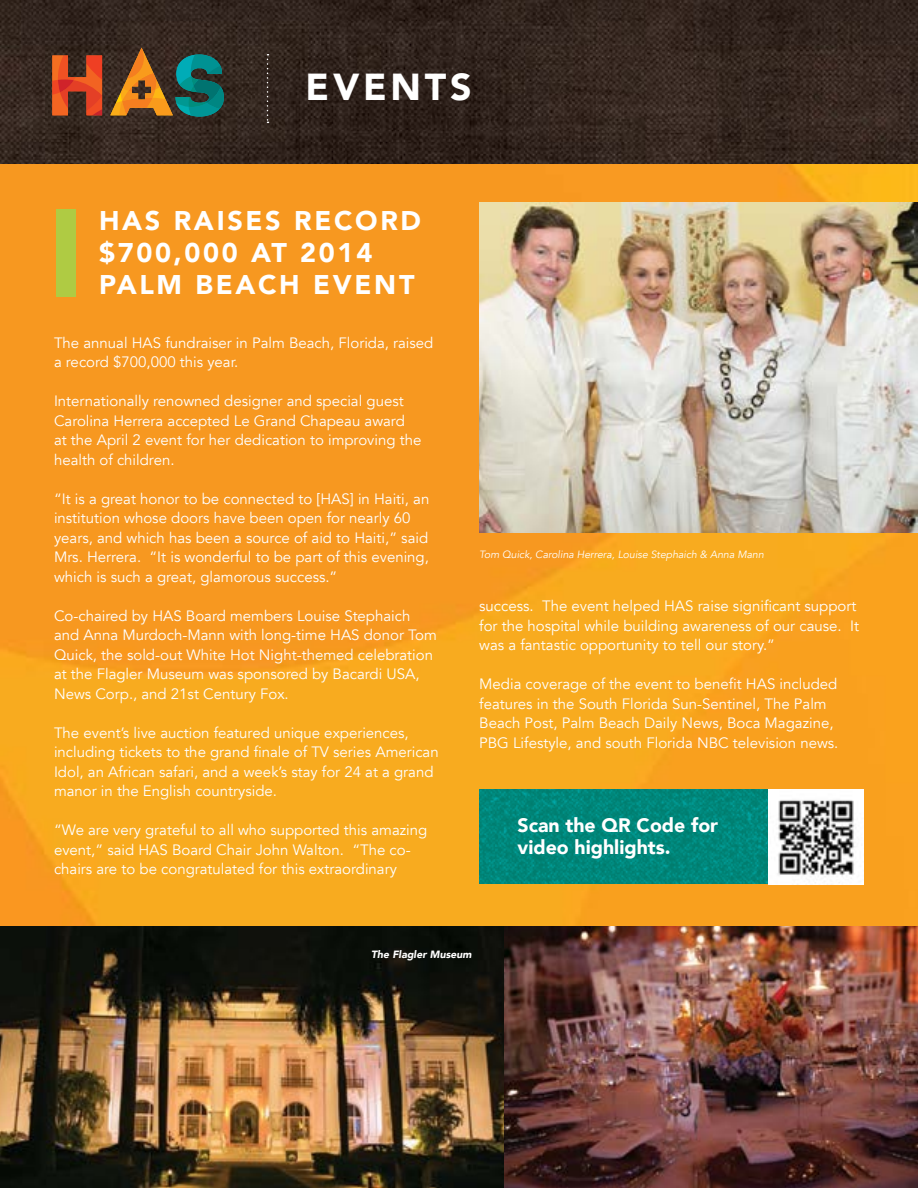
<style>
.page{position:relative;width:918px;height:1188px;background:#fff}
.page>*{position:absolute;margin:0;border:0;box-sizing:border-box;transform-origin:0 0}
.t1{font:900 37.5px "Avenir";letter-spacing:.1em;color:#fff}
.t2{font:900 27px/32.4px "Avenir";letter-spacing:.1em;color:#fff}
.t3{font:900 19.5px/22.5px "Avenir";color:#fff}
.t4{font:15px/19.5px "Avenir";color:#fff}
.t5{font:italic 10.5px "Avenir";color:#fff}
.t6{font:italic 900 10.5px "Avenir";color:#fff}
</style>
<div class="page">
<img style="left:0;top:164px;width:918px;height:762px">
<img style="left:479px;top:790px;width:290px;height:94px">
<img style="left:769px;top:789px;width:95px;height:96px">
<img style="left:479px;top:202px;width:439px;height:330px">
<img style="left:504px;top:926px;width:414px;height:262px">
<img style="left:0;top:926px;width:504px;height:262px">
<img style="left:0;top:0;width:918px;height:164px">
<svg style="left:52px;top:55px;width:50px;height:60px;background:#b84322"></svg>
<svg style="left:110px;top:48px;width:114px;height:75px;background:#51573a"></svg>
<svg style="left:267px;top:54px;width:2px;height:69px"></svg>
<div style="left:56px;top:210px;width:20px;height:87px;background:#afcb43"></div>
<h1 class="t1" style="left:306px;top:55px;width:168px">EVENTS</h1>
<h2 class="t2" style="left:99px;top:203px;width:324px">HAS RAISES RECORD $700,000 AT 2014<br>PALM BEACH EVENT</h2>
<p class="t4" style="left:54px;top:333px;width:381px">The annual HAS fundraiser in Palm Beach, Florida, raised a record $700,000 this year.</p>
<p class="t4" style="left:54px;top:392px;width:369px">Internationally renowned designer and special guest Carolina Herrera accepted Le Grand Chapeau award<br>at the April 2 event for her dedication to improving the health of children.</p>
<p class="t4" style="left:54px;top:489px;width:377px">“It is a great honor to be connected to [HAS] in Haiti, an institution whose doors have been open for nearly 60 years, and which has been a source of aid to Haiti,” said Mrs. Herrera. “It is wonderful to be part of this evening, which is such a great, glamorous success.”</p>
<p class="t4" style="left:54px;top:606px;width:384px">Co-chaired by HAS Board members Louise Stephaich and Anna Murdoch-Mann with long-time HAS donor Tom Quick, the sold-out White Hot Night-themed celebration at the Flagler Museum was sponsored by Bacardi USA, News Corp., and 21st Century Fox.</p>
<p class="t4" style="left:54px;top:723px;width:386px">The event’s live auction featured unique experiences, including tickets to the grand finale of TV series American Idol, an African safari, and a week’s stay for 24 at a grand manor in the English countryside.</p>
<p class="t4" style="left:54px;top:820px;width:375px">“We are very grateful to all who supported this amazing event,” said HAS Board Chair John Walton. “The co&shy;chairs are to be congratulated for this extraordinary</p>
<p class="t5" style="left:479px;top:548px;width:286px">Tom Quick, Carolina Herrera, Louise Stephaich &amp; Anna Mann</p>
<p class="t4" style="left:479px;top:597px;width:381px">success. The event helped HAS raise significant support for the hospital while building awareness of our cause. It was a fantastic opportunity to tell our story.”</p>
<p class="t4" style="left:479px;top:675px;width:361px">Media coverage of the event to benefit HAS included features in the South Florida Sun-Sentinel, The Palm Beach Post, Palm Beach Daily News, Boca Magazine, PBG Lifestyle, and south Florida NBC television news.</p>
<h3 class="t3" style="left:517px;top:813px;width:202px">Scan the QR Code for video highlights.</h3>
<p class="t6" style="left:371px;top:945px;width:102px">The Flagler Museum</p>
</div>
